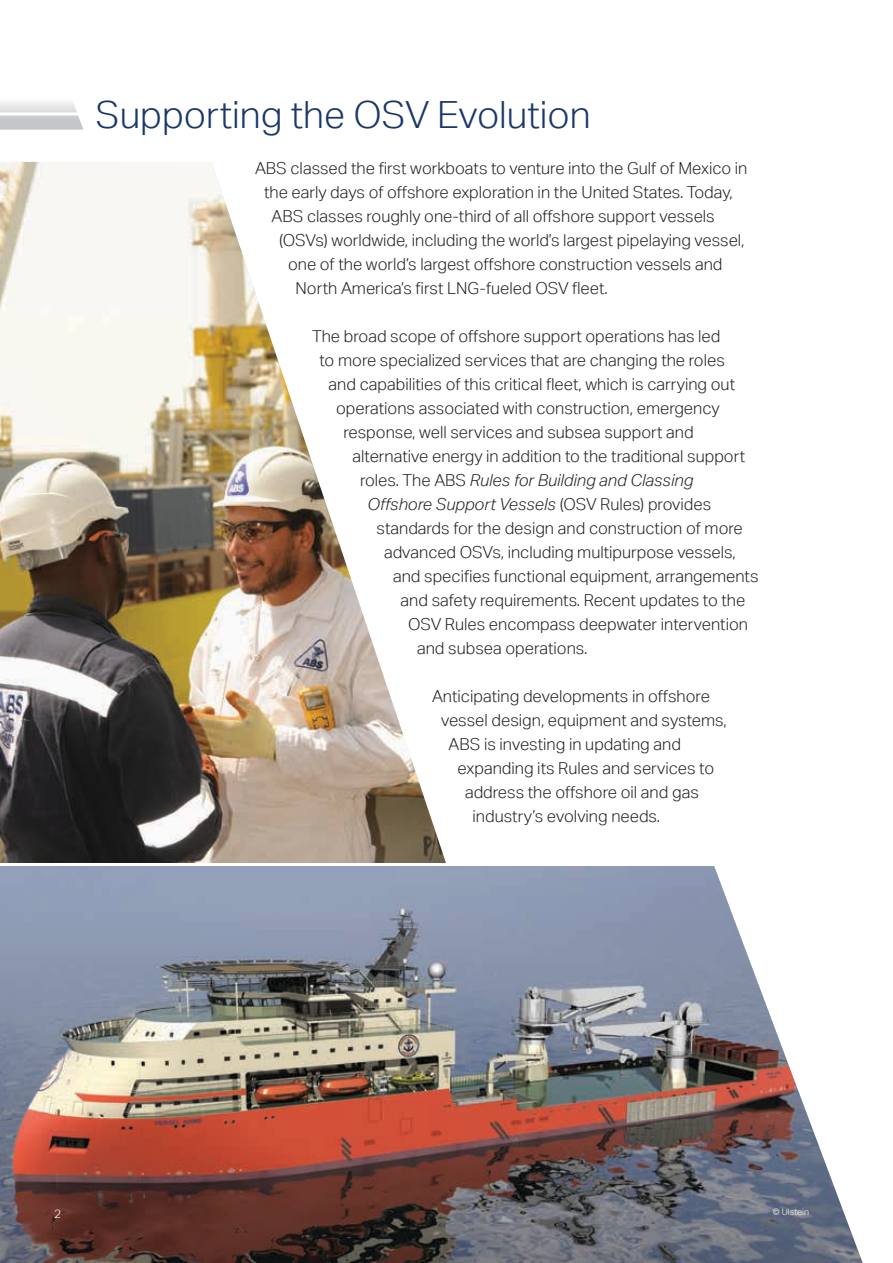
<style>
.page{position:relative;width:893px;height:1263px;background:#fff}
.page>*{position:absolute;margin:0;border:0;box-sizing:border-box;transform-origin:0 0}
.t1{font:300 37.5px "Aktiv Grotesk";color:#1a3769}
.t2{font:300 16.5px "Aktiv Grotesk";color:#231f20}
.t3{font:italic 300 16.5px "Aktiv Grotesk";color:#231f20}
.t4{font:300 12px "Aktiv Grotesk";color:#fff}
.t5{font:300 9px "Aktiv Grotesk";color:#fff}
.s1{font-style:normal}
</style>
<div class="page">
<svg style="left:0;top:102px;width:83px;height:28px;background:#d7d7d9"></svg>
<hr style="left:0;top:112px;width:86px;height:3px;background:#fff">
<img style="left:0;top:866px;width:863px;height:397px">
<img style="left:0;top:162px;width:446px;height:701px">
<h1 class="t1" style="left:96px;top:93px;width:496px">Supporting the OSV Evolution</h1>
<p class="t2" style="left:255px;top:158px;width:494px">ABS classed the first workboats to venture into the Gulf of Mexico in</p>
<p class="t2" style="left:264px;top:182px;width:470px">the early days of offshore exploration in the United States. Today,</p>
<p class="t2" style="left:272px;top:206px;width:445px">ABS classes roughly one-third of all offshore support vessels</p>
<p class="t2" style="left:279px;top:230px;width:467px">(OSVs) worldwide, including the world’s largest pipelaying vessel,</p>
<p class="t2" style="left:288px;top:254px;width:436px">one of the world’s largest offshore construction vessels and</p>
<p class="t2" style="left:296px;top:278px;width:314px">North America’s first LNG-fueled OSV fleet.</p>
<p class="t2" style="left:312px;top:326px;width:410px">The broad scope of offshore support operations has led</p>
<p class="t2" style="left:320px;top:350px;width:407px">to more specialized services that are changing the roles</p>
<p class="t2" style="left:329px;top:374px;width:408px">and capabilities of this critical fleet, which is carrying out</p>
<p class="t2" style="left:336px;top:398px;width:385px">operations associated with construction, emergency</p>
<p class="t2" style="left:344px;top:422px;width:352px">response, well services and subsea support and</p>
<p class="t2" style="left:353px;top:446px;width:394px">alternative energy in addition to the traditional support</p>
<p class="t3" style="left:360px;top:470px;width:335px"><span class="s1">roles. The ABS</span> Rules for Building and Classing</p>
<p class="t3" style="left:368px;top:494px;width:345px">Offshore Support Vessels <span class="s1">(OSV Rules) provides</span></p>
<p class="t2" style="left:377px;top:518px;width:368px">standards for the design and construction of more</p>
<p class="t2" style="left:384px;top:542px;width:353px">advanced OSVs, including multipurpose vessels,</p>
<p class="t2" style="left:393px;top:566px;width:367px">and specifies functional equipment, arrangements</p>
<p class="t2" style="left:401px;top:590px;width:346px">and safety requirements. Recent updates to the</p>
<p class="t2" style="left:408px;top:614px;width:341px">OSV Rules encompass deepwater intervention</p>
<p class="t2" style="left:417px;top:638px;width:172px">and subsea operations.</p>
<p class="t2" style="left:432px;top:686px;width:279px">Anticipating developments in offshore</p>
<p class="t2" style="left:441px;top:710px;width:287px">vessel design, equipment and systems,</p>
<p class="t2" style="left:449px;top:734px;width:234px">ABS is investing in updating and</p>
<p class="t2" style="left:458px;top:758px;width:258px">expanding its Rules and services to</p>
<p class="t2" style="left:465px;top:782px;width:235px">address the offshore oil and gas</p>
<p class="t2" style="left:473px;top:806px;width:189px">industry’s evolving needs.</p>
<p class="t4" style="left:54px;top:1206px;width:9px">2</p>
<p class="t5" style="left:773px;top:1207px;width:38px">© Ulstein</p>
</div>
